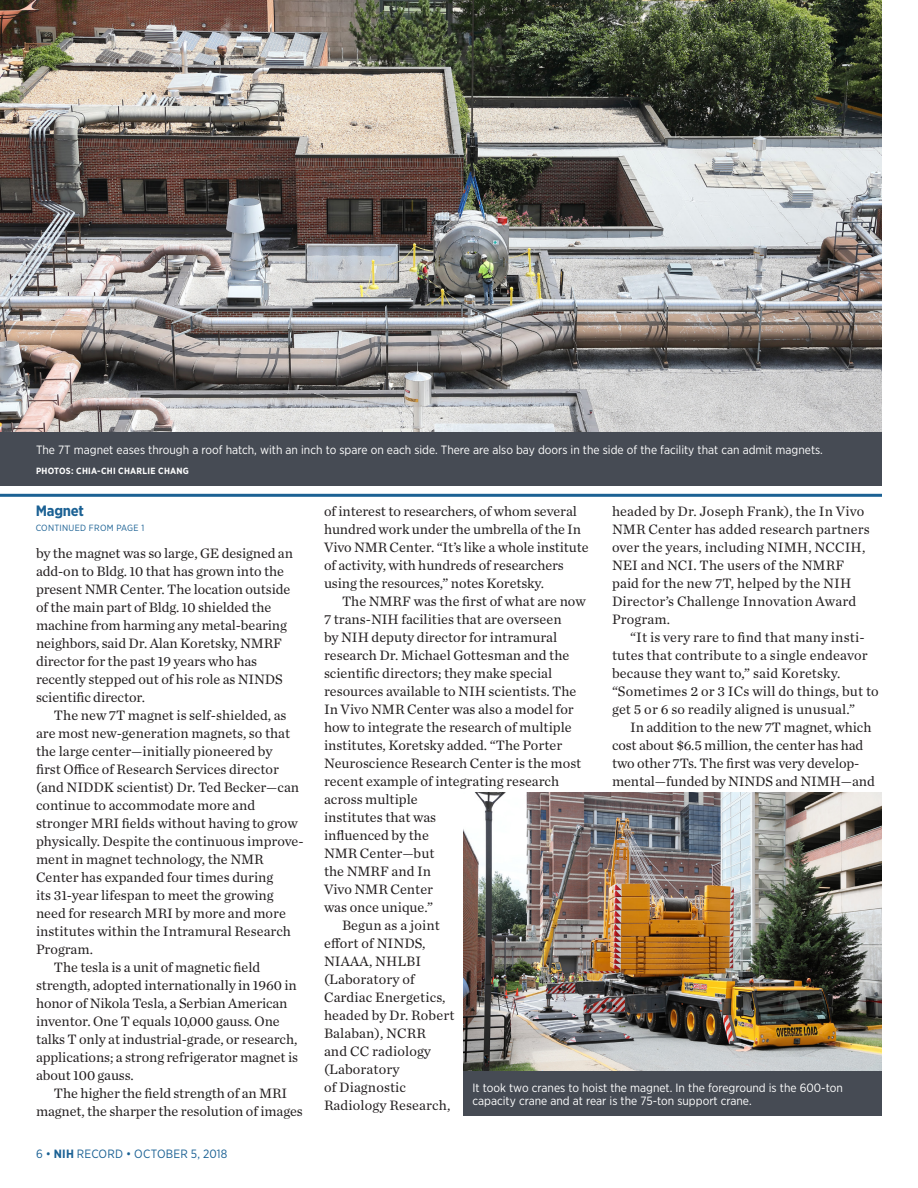
<style>
.page{position:relative;width:918px;height:1188px;background:#fff}
.page>*{position:absolute;margin:0;border:0;box-sizing:border-box;transform-origin:0 0}
.Head_2_Subheads_Body{font:700 15px "Gotham Narrow";letter-spacing:-.015em;color:#1b6194}
.Body_1{font:14.25px/18px "Chronicle Text G1";color:#231f20}
.Photo_caption_revers{font:12px/13.5px "Gotham Narrow";color:#fff}
.t1{font:12px "Gotham Narrow";letter-spacing:.015em;color:#1b6194}
.Photo_credit_reverse{font:700 9px "Gotham Narrow";letter-spacing:.03em;color:#fff}
.Page_jump{font:9px "Gotham Narrow";letter-spacing:.03em;color:#1b6194}
.s1{font-weight:700}
</style>
<div class="page">
<hr style="left:0;top:494px;width:882px;height:3px;background:#1b6194">
<img style="left:464px;top:792px;width:418px;height:279px">
<div style="left:464px;top:1071px;width:418px;height:45px;background:#464b54"></div>
<img style="left:0;top:0;width:882px;height:432px">
<div style="left:0;top:432px;width:882px;height:54px;background:#464b54"></div>
<p class="Photo_caption_revers" style="left:36px;top:442px;width:788px">The 7T magnet eases through a roof hatch, with an inch to spare on each side. There are also bay doors in the side of the facility that can admit magnets.</p>
<p class="Photo_credit_reverse" style="left:36px;top:465px;width:155px">PHOTOS: CHIA-CHI CHARLIE CHANG</p>
<p class="Head_2_Subheads_Body" style="left:36px;top:501px;width:50px">Magnet</p>
<p class="Page_jump" style="left:36px;top:522px;width:110px">CONTINUED FROM PAGE 1</p>
<p class="Body_1" style="left:36px;top:543px;width:259px">by the magnet was so large, GE designed an add-on to Bldg. 10 that has grown into the present NMR Center. The location outside of the main part of Bldg. 10 shielded the machine from harming any metal-bearing neighbors, said Dr. Alan Koretsky, NMRF director for the past 19 years who has recently stepped out of his role as NINDS scientific director.</p>
<p class="Body_1" style="left:36px;top:705px;width:269px;text-indent:18px">The new 7T magnet is self-shielded, as are most new-generation magnets, so that the large center—initially pioneered by<br>first Office of Research Services director (and NIDDK scientist) Dr. Ted Becker—can continue to accommodate more and stronger MRI fields without having to grow physically. Despite the continuous improve&shy;ment in magnet technology, the NMR Center has expanded four times during<br>its 31-year lifespan to meet the growing need for research MRI by more and more institutes within the Intramural Research Program.</p>
<p class="Body_1" style="left:36px;top:957px;width:264px;text-indent:18px">The tesla is a unit of magnetic field strength, adopted internationally in 1960 in honor of Nikola Tesla, a Serbian American inventor. One T equals 10,000 gauss. One talks T only at industrial-grade, or research, applications; a strong refrigerator magnet is about 100 gauss.</p>
<p class="Body_1" style="left:36px;top:1083px;width:268px;text-align:center">The higher the field strength of an MRI magnet, the sharper the resolution of images</p>
<p class="t1" style="left:36px;top:1146px;width:193px">6 • <span class="s1">NIH</span> RECORD • OCTOBER 5, 2018</p>
<p class="Body_1" style="left:612px;top:501px;width:259px">headed by Dr. Joseph Frank), the In Vivo NMR Center has added research partners over the years, including NIMH, NCCIH, NEI and NCI. The users of the NMRF paid for the new 7T, helped by the NIH Director’s Challenge Innovation Award Program.</p>
<p class="Body_1" style="left:612px;top:627px;width:268px;text-indent:18px">“It is very rare to find that many insti&shy;tutes that contribute to a single endeavor because they want to,” said Koretsky. “Sometimes 2 or 3 ICs will do things, but to get 5 or 6 so readily aligned is unusual.”</p>
<p class="Body_1" style="left:612px;top:717px;width:264px;text-indent:18px">In addition to the new 7T magnet, which cost about $6.5 million, the center has had two other 7Ts. The first was very develop&shy;mental—funded by NINDS and NIMH—and</p>
<p class="Body_1" style="left:324px;top:501px;width:266px">of interest to researchers, of whom several hundred work under the umbrella of the In Vivo NMR Center. “It’s like a whole institute of activity, with hundreds of researchers using the resources,” notes Koretsky.</p>
<p class="Body_1" style="left:324px;top:591px;width:263px;text-indent:18px">The NMRF was the first of what are now<br>7 trans-NIH facilities that are overseen<br>by NIH deputy director for intramural research Dr. Michael Gottesman and the scientific directors; they make special resources available to NIH scientists. The<br>In Vivo NMR Center was also a model for how to integrate the research of multiple institutes, Koretsky added. “The Porter<br>Neuroscience Research Center is the most recent example of integrating research across multiple<br>institutes that was<br>influenced by the<br>NMR Center—but<br>the NMRF and In<br>Vivo NMR Center<br>was once unique.”</p>
<p class="Body_1" style="left:324px;top:915px;width:132px;text-indent:18px">Begun as a joint effort of NINDS,<br>NIAAA, NHLBI (Laboratory of<br>Cardiac Energetics, headed by Dr. Robert<br>Balaban), NCRR<br>and CC radiology (Laboratory<br>of Diagnostic<br>Radiology Research,</p>
<p class="Photo_caption_revers" style="left:472px;top:1080px;width:372px">It took two cranes to hoist the magnet. In the foreground is the 600-ton capacity crane and at rear is the 75-ton support crane.</p>
</div>
